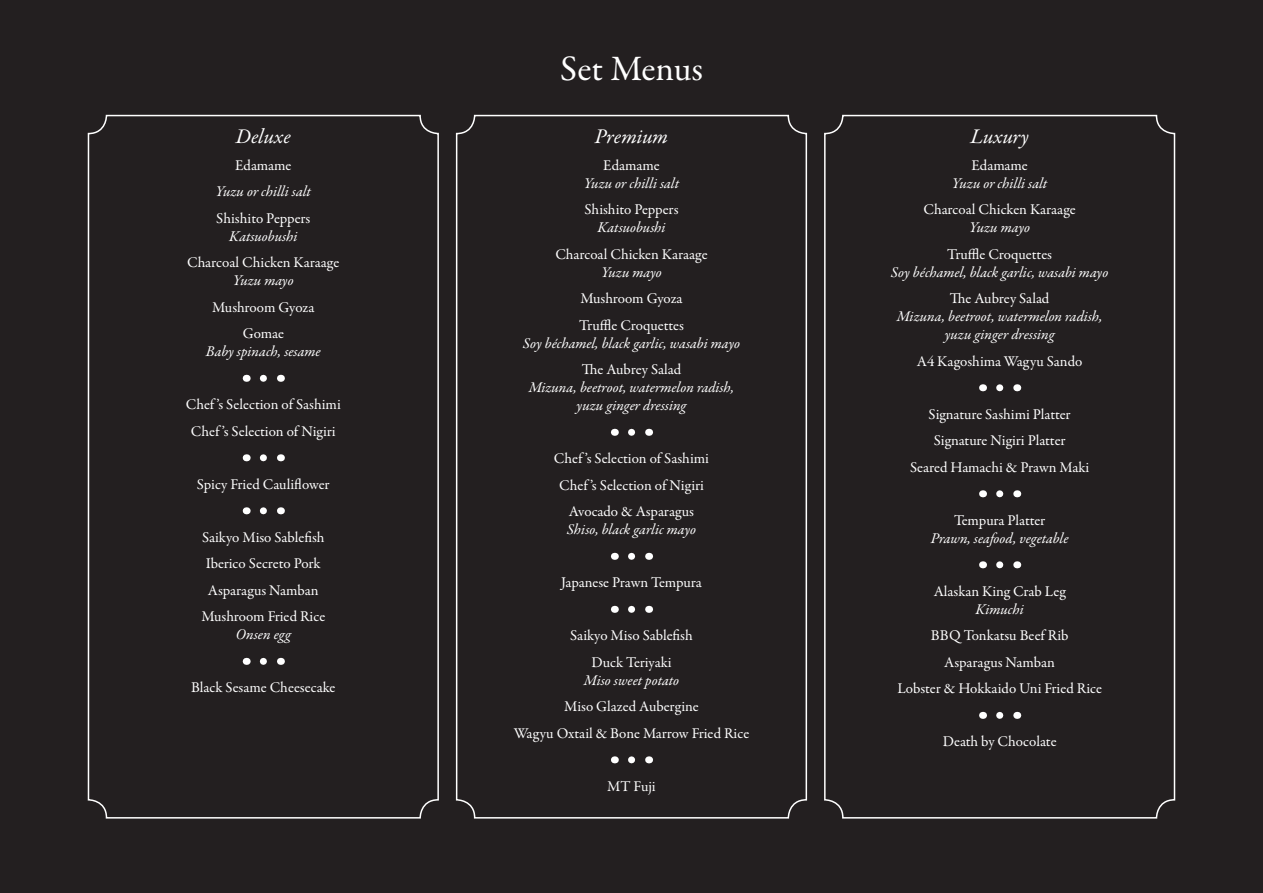
<style>
.page{position:relative;width:1263px;height:893px;background:#231f20}
.page>*{position:absolute;margin:0;border:0;box-sizing:border-box;transform-origin:0 0}
.t1{font:36px "Garamond Premr Pro";letter-spacing:-.01em;color:#fff}
.t2{font:italic 21px "Garamond Premr Pro";letter-spacing:-.005em;color:#fff}
.t3{font:15px/18px "Garamond Premr Pro";color:#fff;text-align:center}
.t4{font:italic 15px/18px "Garamond Premr Pro";color:#fff;text-align:center}
.s1{font-style:normal}
.s2{font-style:italic}
</style>
<div class="page">
<svg style="left:263px;top:375px;width:4px;height:7px"></svg>
<svg style="left:263px;top:454px;width:4px;height:7px"></svg>
<svg style="left:263px;top:507px;width:4px;height:7px"></svg>
<svg style="left:263px;top:658px;width:4px;height:7px"></svg>
<div style="left:88px;top:115px;width:351px;height:704px;border:2px solid #fff;border-radius:18px"></div>
<svg style="left:631px;top:429px;width:5px;height:7px"></svg>
<svg style="left:631px;top:553px;width:5px;height:7px"></svg>
<svg style="left:631px;top:606px;width:5px;height:7px"></svg>
<svg style="left:631px;top:756px;width:4px;height:7px"></svg>
<div style="left:456px;top:115px;width:351px;height:704px;border:2px solid #fff;border-radius:18px"></div>
<svg style="left:1000px;top:384px;width:4px;height:7px"></svg>
<svg style="left:1000px;top:490px;width:4px;height:7px"></svg>
<svg style="left:1000px;top:561px;width:4px;height:7px"></svg>
<svg style="left:1000px;top:712px;width:4px;height:7px"></svg>
<div style="left:824px;top:115px;width:351px;height:704px;border:2px solid #fff;border-radius:18px"></div>
<p class="t2" style="left:236px;top:123px;width:56px">Deluxe</p>
<p class="t3" style="left:235px;top:156px;width:58px">Edamame</p>
<p class="t4" style="left:216px;top:183px;width:97px">Yuzu or chilli salt</p>
<p class="t3" style="left:216px;top:209px;width:96px">Shishito Peppers</p>
<p class="t4" style="left:229px;top:228px;width:70px">Katsuobushi</p>
<p class="t3" style="left:187px;top:254px;width:154px">Charcoal Chicken Karaage</p>
<p class="t4" style="left:233px;top:272px;width:62px">Yuzu mayo</p>
<p class="t3" style="left:212px;top:298px;width:104px">Mushroom Gyoza</p>
<p class="t4" style="left:206px;top:325px;width:116px"><span class="s1">Gomae<br></span>Baby spinach, sesame</p>
<p class="t3" style="left:186px;top:396px;width:157px">Chef ’s Selection of Sashimi</p>
<p class="t3" style="left:191px;top:422px;width:146px">Chef ’s Selection of Nigiri</p>
<p class="t3" style="left:197px;top:475px;width:134px">Spicy Fried Cauliflower</p>
<p class="t3" style="left:202px;top:528px;width:124px">Saikyo Miso Sablefish</p>
<p class="t3" style="left:206px;top:555px;width:116px">Iberico Secreto Pork</p>
<p class="t3" style="left:208px;top:581px;width:112px">Asparagus Namban</p>
<p class="t3" style="left:201px;top:608px;width:125px">Mushroom Fried Rice<br><span class="s2">Onsen egg</span></p>
<p class="t3" style="left:191px;top:679px;width:146px">Black Sesame Cheesecake</p>
<p class="t1" style="left:560px;top:47px;width:144px">Set Menus</p>
<p class="t2" style="left:595px;top:123px;width:75px">Premium</p>
<p class="t3" style="left:603px;top:156px;width:58px">Edamame</p>
<p class="t4" style="left:584px;top:175px;width:97px">Yuzu or chilli salt</p>
<p class="t3" style="left:584px;top:201px;width:96px">Shishito Peppers</p>
<p class="t4" style="left:597px;top:219px;width:70px">Katsuobushi</p>
<p class="t3" style="left:555px;top:245px;width:154px">Charcoal Chicken Karaage</p>
<p class="t4" style="left:601px;top:264px;width:62px">Yuzu mayo</p>
<p class="t3" style="left:580px;top:290px;width:104px">Mushroom Gyoza</p>
<p class="t4" style="left:523px;top:317px;width:219px"><span class="s1">Truffle Croquettes<br></span>Soy béchamel, black garlic, wasabi mayo</p>
<p class="t4" style="left:529px;top:361px;width:207px"><span class="s1">The Aubrey Salad<br></span>Mizuna, beetroot, watermelon radish, yuzu ginger dressing</p>
<p class="t3" style="left:554px;top:450px;width:157px">Chef ’s Selection of Sashimi</p>
<p class="t3" style="left:559px;top:476px;width:146px">Chef ’s Selection of Nigiri</p>
<p class="t4" style="left:567px;top:503px;width:131px;text-align:left"><span class="s1">Avocado &amp; Asparagus<br></span>Shiso, black garlic mayo</p>
<p class="t3" style="left:561px;top:574px;width:142px">Japanese Prawn Tempura</p>
<p class="t3" style="left:570px;top:627px;width:124px">Saikyo Miso Sablefish</p>
<p class="t4" style="left:584px;top:654px;width:97px"><span class="s1">Duck Teriyaki<br></span>Miso sweet potato</p>
<p class="t3" style="left:564px;top:698px;width:136px">Miso Glazed Aubergine</p>
<p class="t3" style="left:514px;top:724px;width:237px">Wagyu Oxtail &amp; Bone Marrow Fried Rice</p>
<p class="t3" style="left:607px;top:778px;width:50px">MT Fuji</p>
<p class="t2" style="left:970px;top:123px;width:60px">Luxury</p>
<p class="t3" style="left:971px;top:156px;width:58px">Edamame</p>
<p class="t4" style="left:952px;top:175px;width:97px">Yuzu or chilli salt</p>
<p class="t3" style="left:923px;top:201px;width:154px">Charcoal Chicken Karaage</p>
<p class="t4" style="left:969px;top:219px;width:62px">Yuzu mayo</p>
<p class="t4" style="left:891px;top:246px;width:219px"><span class="s1">Truffle Croquettes<br></span>Soy béchamel, black garlic, wasabi mayo</p>
<p class="t4" style="left:897px;top:290px;width:207px"><span class="s1">The Aubrey Salad<br></span>Mizuna, beetroot, watermelon radish, yuzu ginger dressing</p>
<p class="t3" style="left:917px;top:352px;width:167px">A4 Kagoshima Wagyu Sando</p>
<p class="t3" style="left:928px;top:405px;width:144px">Signature Sashimi Platter</p>
<p class="t3" style="left:934px;top:432px;width:133px">Signature Nigiri Platter</p>
<p class="t3" style="left:910px;top:458px;width:181px">Seared Hamachi &amp; Prawn Maki</p>
<p class="t4" style="left:931px;top:512px;width:139px"><span class="s1">Tempura Platter<br></span>Prawn, seafood, vegetable</p>
<p class="t3" style="left:934px;top:582px;width:133px">Alaskan King Crab Leg<br><span class="s2">Kimuchi</span></p>
<p class="t3" style="left:931px;top:627px;width:139px">BBQ Tonkatsu Beef Rib</p>
<p class="t3" style="left:944px;top:653px;width:112px">Asparagus Namban</p>
<p class="t3" style="left:897px;top:680px;width:206px">Lobster &amp; Hokkaido Uni Fried Rice</p>
<p class="t3" style="left:943px;top:733px;width:115px">Death by Chocolate</p>
</div>
